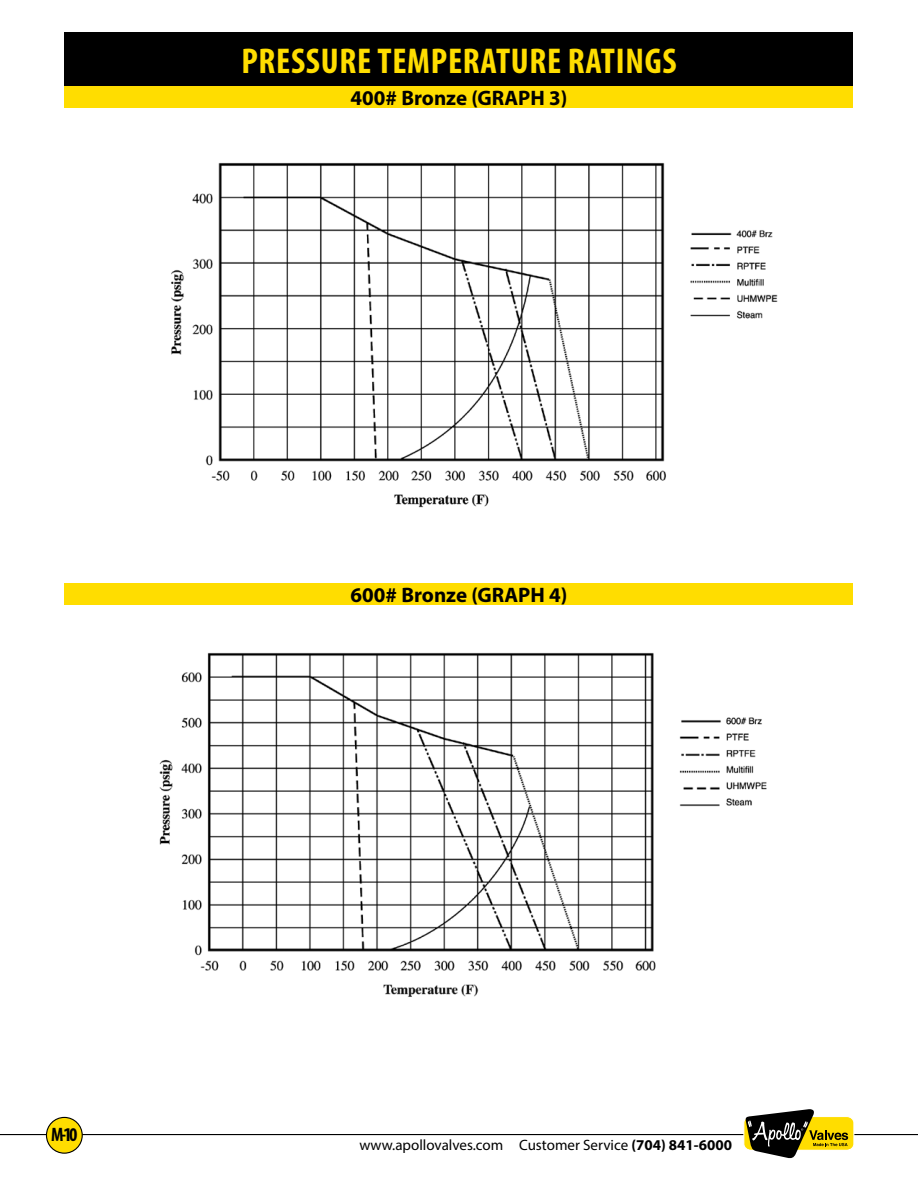
<style>
.page{position:relative;width:918px;height:1188px;background:#fff}
.page>*{position:absolute;margin:0;border:0;box-sizing:border-box;transform-origin:0 0}
.t1{font:700 condensed 36px "Myriad Pro";letter-spacing:.02em;color:#fd0}
.t2{font:700 21px "Myriad Pro";color:#000}
.t3{font:700 condensed 19.5px "Myriad Pro";color:#000}
.t4{font:15px "Myriad Pro";color:#000}
.s1{font-weight:700}
</style>
<div class="page">
<hr style="left:853px;top:1134px;width:65px;height:1px;background:#000">
<hr style="left:0;top:1134px;width:745px;height:1px;background:#000">
<div style="left:46px;top:1117px;width:36px;height:36px;background:#fd0;border-radius:50%"></div>
<div style="left:46px;top:1117px;width:37px;height:37px;border:1px solid #000;border-radius:50%"></div>
<svg style="left:743px;top:1109px;width:111px;height:50px"></svg>
<div style="left:65px;top:86px;width:788px;height:22px;background:#fd0"></div>
<div style="left:65px;top:32px;width:788px;height:54px;background:#000"></div>
<div style="left:65px;top:583px;width:788px;height:22px;background:#fd0"></div>
<img style="left:171px;top:162px;width:607px;height:346px">
<img style="left:159px;top:652px;width:608px;height:345px">
<h1 class="t1" style="left:241px;top:38px;width:437px">PRESSURE TEMPERATURE RATINGS</h1>
<h2 class="t2" style="left:351px;top:84px;width:218px">400# Bronze (GRAPH 3)</h2>
<h2 class="t2" style="left:351px;top:581px;width:218px">600# Bronze (GRAPH 4)</h2>
<h3 class="t3" style="left:51px;top:1122px;width:28px">M-10</h3>
<p class="t4" style="left:359px;top:1135px;width:374px">www.apollovalves.com Customer Service <span class="s1">(704) 841-6000</span></p>
</div>
